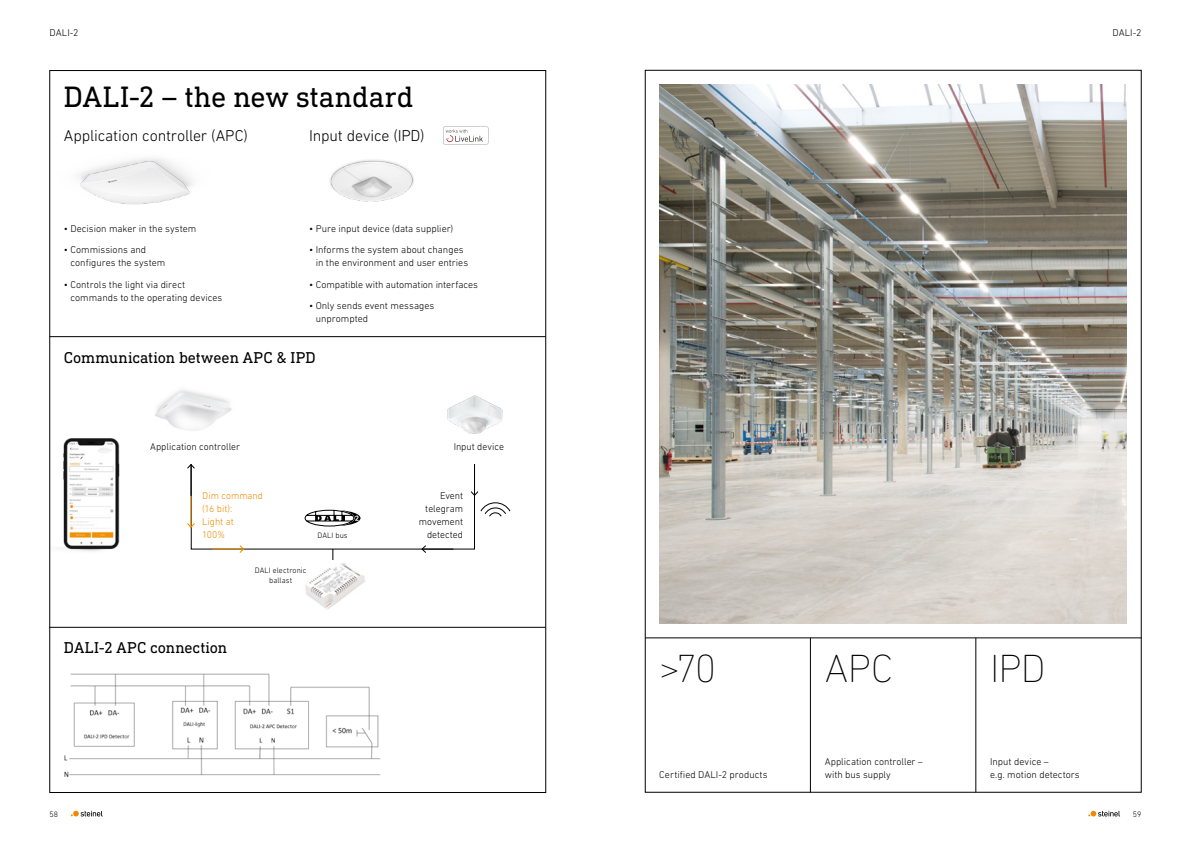
<style>
.page{position:relative;width:1191px;height:842px;background:#fff}
.page>*{position:absolute;margin:0;border:0;box-sizing:border-box;transform-origin:0 0}
.t1{font:200 40px "DIN Next W1 G";letter-spacing:-.015em;color:#000}
.t2{font:30px "DIN Next Slab Pro";letter-spacing:-.005em;color:#000}
.t3{font:16px "DIN Next Slab Pro";color:#000}
.t4{font:300 16px "DIN Next W1 G";letter-spacing:-.01em;color:#000}
.t5{font:300 10px/13px "DIN Next W1 G";color:#000}
.t6{font:300 10px/13px "DIN Next W1 G";color:#ef8a00}
.t7{font:300 8px/10px "DIN Next W1 G";letter-spacing:.01em;color:#000;text-align:center}
</style>
<div class="page">
<svg style="left:71px;top:811px;width:32px;height:5px"></svg>
<svg style="left:1088px;top:811px;width:32px;height:5px"></svg>
<hr style="left:810px;top:638px;width:1px;height:154px;background:#000">
<hr style="left:975px;top:638px;width:1px;height:154px;background:#000">
<hr style="left:645px;top:638px;width:496px;height:1px;background:#000">
<img style="left:659px;top:84px;width:468px;height:540px">
<img style="left:78px;top:158px;width:115px;height:47px">
<img style="left:329px;top:159px;width:85px;height:43px">
<svg style="left:443px;top:126px;width:45px;height:19px"></svg>
<img style="left:447px;top:395px;width:56px;height:39px">
<hr style="left:333px;top:549px;width:1px;height:42px;background:#000">
<img style="left:155px;top:390px;width:77px;height:41px">
<svg style="left:189px;top:464px;width:321px;height:90px"></svg>
<img style="left:305px;top:560px;width:61px;height:50px">
<img style="left:50px;top:422px;width:139px;height:137px">
<img style="left:64px;top:673px;width:317px;height:104px">
<hr style="left:50px;top:336px;width:495px;height:1px;background:#000">
<hr style="left:50px;top:627px;width:495px;height:1px;background:#000">
<p class="t5" style="left:50px;top:26px;width:30px">DALI-2</p>
<p class="t5" style="left:1112px;top:26px;width:30px">DALI-2</p>
<h2 class="t2" style="left:64px;top:80px;width:351px">DALI-2 – the new standard</h2>
<h3 class="t4" style="left:64px;top:127px;width:185px">Application controller (APC)</h3>
<h3 class="t4" style="left:309px;top:127px;width:117px">Input device (IPD)</h3>
<p class="t5" style="left:309px;top:222px;width:146px">• Pure input device (data supplier)</p>
<p class="t5" style="left:316px;top:243px;width:154px;text-indent:-7px">• Informs the system about changes in the environment and user entries</p>
<p class="t5" style="left:309px;top:278px;width:170px">• Compatible with automation interfaces</p>
<p class="t5" style="left:316px;top:299px;width:120px;text-indent:-7px">• Only sends event messages unprompted</p>
<h3 class="t3" style="left:64px;top:348px;width:253px">Communication between APC &amp; IPD</h3>
<p class="t5" style="left:64px;top:222px;width:134px">• Decision maker in the system</p>
<p class="t5" style="left:70px;top:243px;width:96px;text-indent:-7px">• Commissions and configures the system</p>
<p class="t5" style="left:70px;top:278px;width:153px;text-indent:-7px">• Controls the light via direct commands to the operating devices</p>
<p class="t5" style="left:150px;top:440px;width:91px">Application controller</p>
<p class="t5" style="left:454px;top:440px;width:52px">Input device</p>
<p class="t6" style="left:202px;top:489px;width:62px">Dim command (16 bit):<br>Light at<br>100%</p>
<p class="t5" style="left:419px;top:489px;width:46px;text-align:right">Event telegram movement detected</p>
<p class="t7" style="left:255px;top:565px;width:53px">DALI electronic ballast</p>
<p class="t7" style="left:317px;top:530px;width:32px">DALI bus</p>
<h3 class="t3" style="left:64px;top:638px;width:165px">DALI-2 APC connection</h3>
<h1 class="t1" style="left:659px;top:645px;width:58px">&gt;70</h1>
<h1 class="t1" style="left:824px;top:645px;width:70px">APC</h1>
<h1 class="t1" style="left:990px;top:645px;width:57px">IPD</h1>
<p class="t5" style="left:659px;top:768px;width:110px">Certified DALI-2 products</p>
<p class="t5" style="left:824px;top:755px;width:100px">Application controller – with bus supply</p>
<p class="t5" style="left:990px;top:755px;width:91px">Input device –<br>e.g. motion detectors</p>
<p class="t7" style="left:50px;top:809px;width:10px">58</p>
<p class="t7" style="left:1133px;top:809px;width:10px">59</p>
</div>
